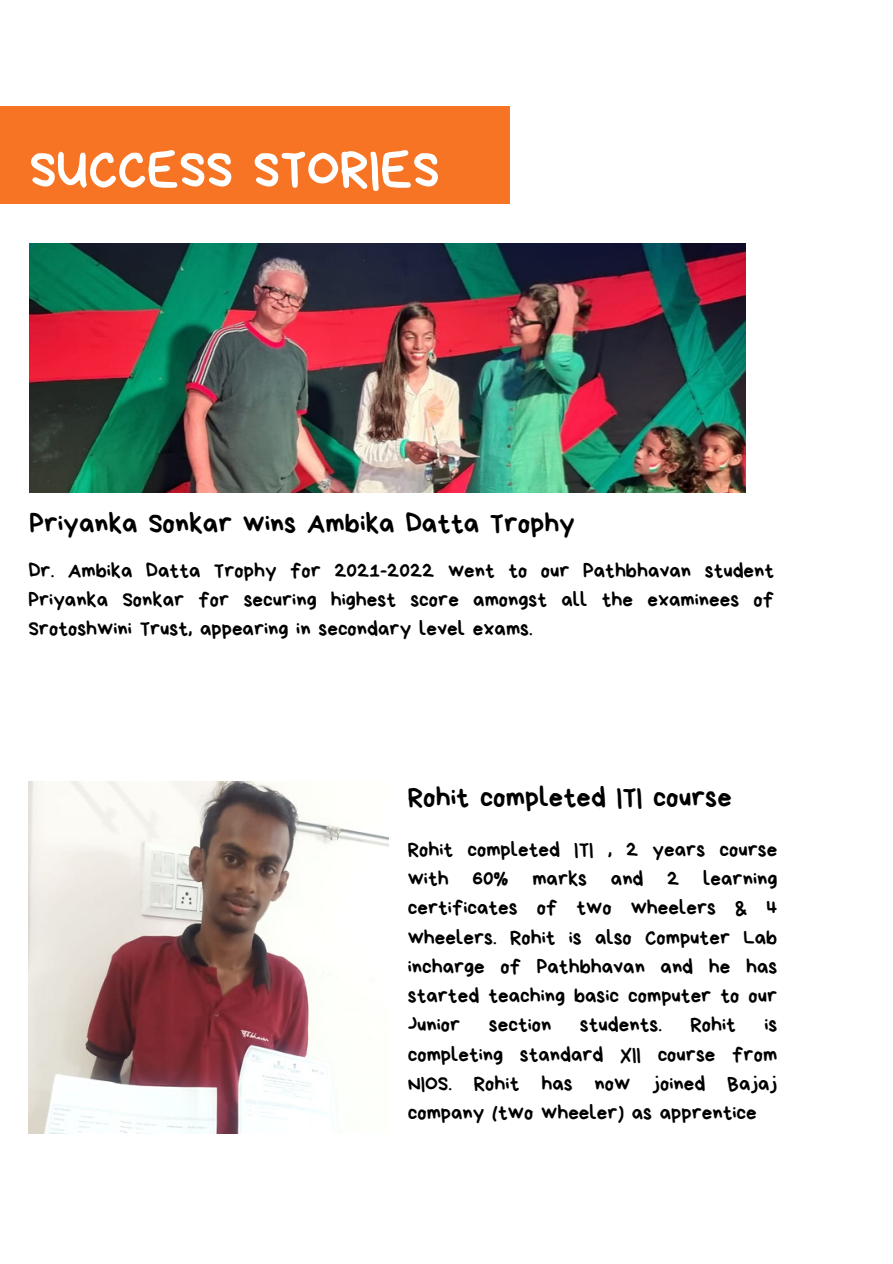
<style>
.page{position:relative;width:893px;height:1264px;background:#fff}
.page>*{position:absolute;margin:0;border:0;box-sizing:border-box;transform-origin:0 0}
.t1{font:54px "Bryndan Write";color:#fff}
.t2{font:28.5px "Bryndan Write";color:#000}
.t3{font:21px/29.2px "Bryndan Write";color:#000;text-align:justify}
</style>
<div class="page">
<img style="left:29px;top:243px;width:716px;height:249px">
<div style="left:0;top:106px;width:509px;height:98px;background:#f67423"></div>
<img style="left:28px;top:781px;width:360px;height:352px">
<p class="t1" style="left:29px;top:142px;width:411px">SUCCESS STORIES</p>
<p class="t1" style="left:251px;top:142px;width:251px">ACTIVITIES</p>
<p class="t2" style="left:29px;top:509px;width:547px">Priyanka Sonkar wins Ambika Datta Trophy</p>
<p class="t3" style="left:28px;top:555px;width:747px">Dr. Ambika Datta Trophy for 2021-2022 went to our Pathbhavan student Priyanka Sonkar for securing highest score amongst all the examinees of Srotoshwini Trust, appearing in secondary level exams.</p>
<p class="t2" style="left:408px;top:782px;width:325px">Rohit completed ITI course</p>
<p class="t3" style="left:408px;top:835px;width:371px">Rohit completed ITI , 2 years course with 60% marks and 2 learning certificates of two wheelers &amp; 4 wheelers. Rohit is also Computer Lab incharge of Pathbhavan and he has started teaching basic computer to our Junior</p>
<p class="t3" style="left:489px;top:1010px;width:64px">section</p>
<p class="t3" style="left:580px;top:1010px;width:83px">students.</p>
<p class="t3" style="left:690px;top:1010px;width:47px">Rohit</p>
<p class="t3" style="left:408px;top:1010px;width:371px;text-indent:356px">is completing standard XII course from NIOS. Rohit has now joined Bajaj company (two wheeler) as apprentice</p>
</div>
